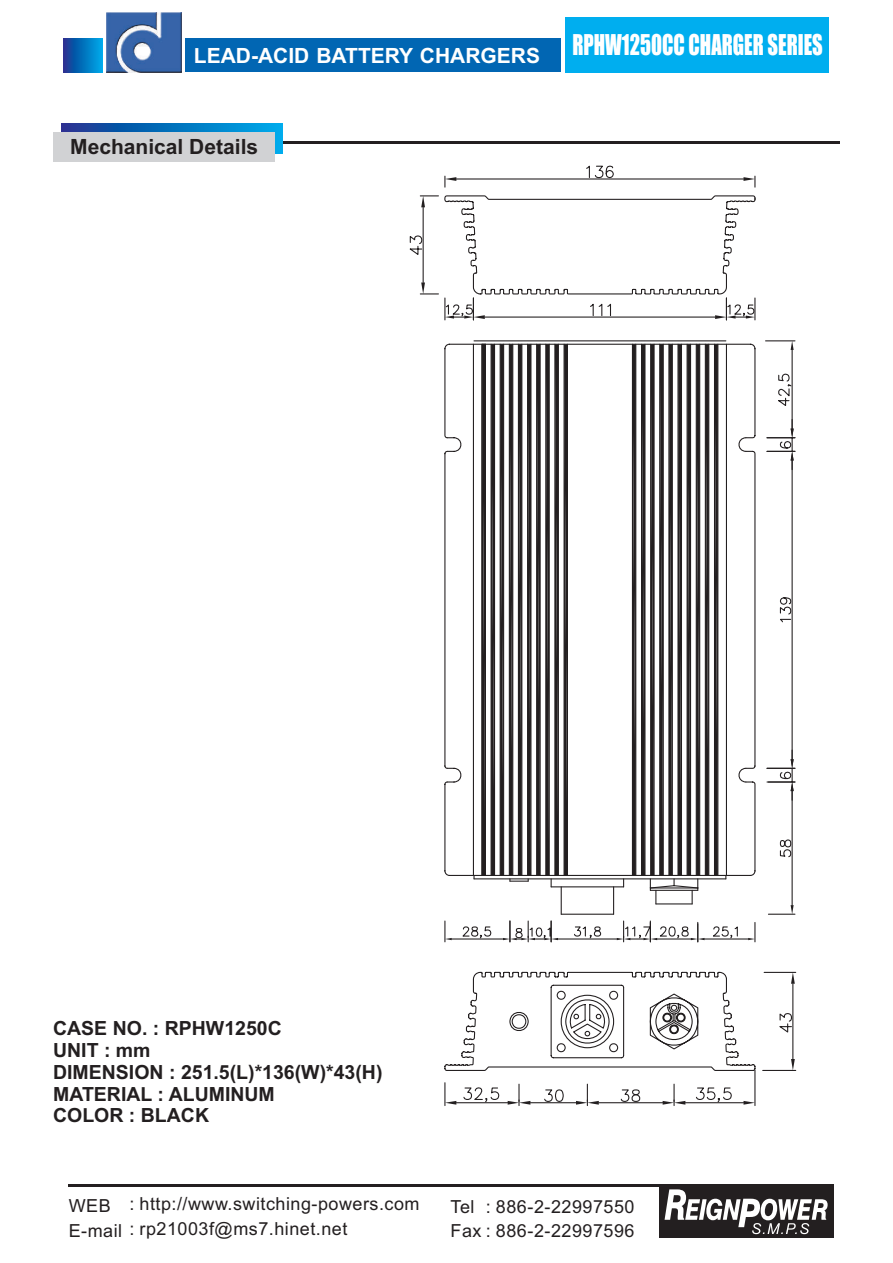
<style>
.page{position:relative;width:893px;height:1263px;background:#fff}
.page>*{position:absolute;margin:0;border:0;box-sizing:border-box;transform-origin:0 0}
.t1{font:700 21px "Arial";color:#fff}
.t2{font:700 21px "Arial";color:#231f20}
.t3{font:700 19.5px/21.8px "Arial";color:#231f20}
.t4{font:18px/25.5px "Arial";letter-spacing:.03em;color:#231f20}
</style>
<div class="page">
<div style="left:566px;top:17px;width:263px;height:55px;background:#00aeef"></div>
<img style="left:106px;top:12px;width:75px;height:60px">
<svg style="left:64px;top:38px;width:38px;height:34px"></svg>
<div style="left:185px;top:38px;width:376px;height:34px;background:#0166b3"></div>
<div style="left:660px;top:1185px;width:174px;height:52px;background:#231f20"></div>
<svg style="left:665px;top:1189px;width:163px;height:45px"></svg>
<hr style="left:69px;top:1185px;width:765px;height:2px;background:#231f20">
<hr style="left:53px;top:141px;width:787px;height:3px;background:#231f20">
<svg style="left:62px;top:123px;width:221px;height:30px;background:#0875c0"></svg>
<div style="left:53px;top:132px;width:221px;height:30px;background:#d1d2d4"></div>
<svg style="left:419px;top:165px;width:378px;height:941px"></svg>
<svg style="left:444px;top:195px;width:312px;height:744px"></svg>
<p class="t1" style="left:194px;top:47px;width:630px">LEAD-ACID BATTERY CHARGERS <sup>RPHW1250CC</sup> <sup>CHARGER</sup> <sup>SERIES</sup></p>
<p class="t2" style="left:70px;top:139px;width:189px">Mechanical Details</p>
<p class="t3" style="left:53px;top:1019px;width:331px">CASE NO. : RPHW1250C<br>UNIT : mm<br>DIMENSION : 251.5(L)*136(W)*43(H)<br>MATERIAL : ALUMINUM<br>COLOR : BLACK</p>
<p class="t4" style="left:69px;top:1192px;width:352px">WEB : http://www.switching-powers.com<br>E-mail : rp21003f@ms7.hinet.net</p>
<p class="t4" style="left:451px;top:1197px;width:185px;line-height:23.4px">Tel : 886-2-22997550<br>Fax : 886-2-22997596</p>
</div>
